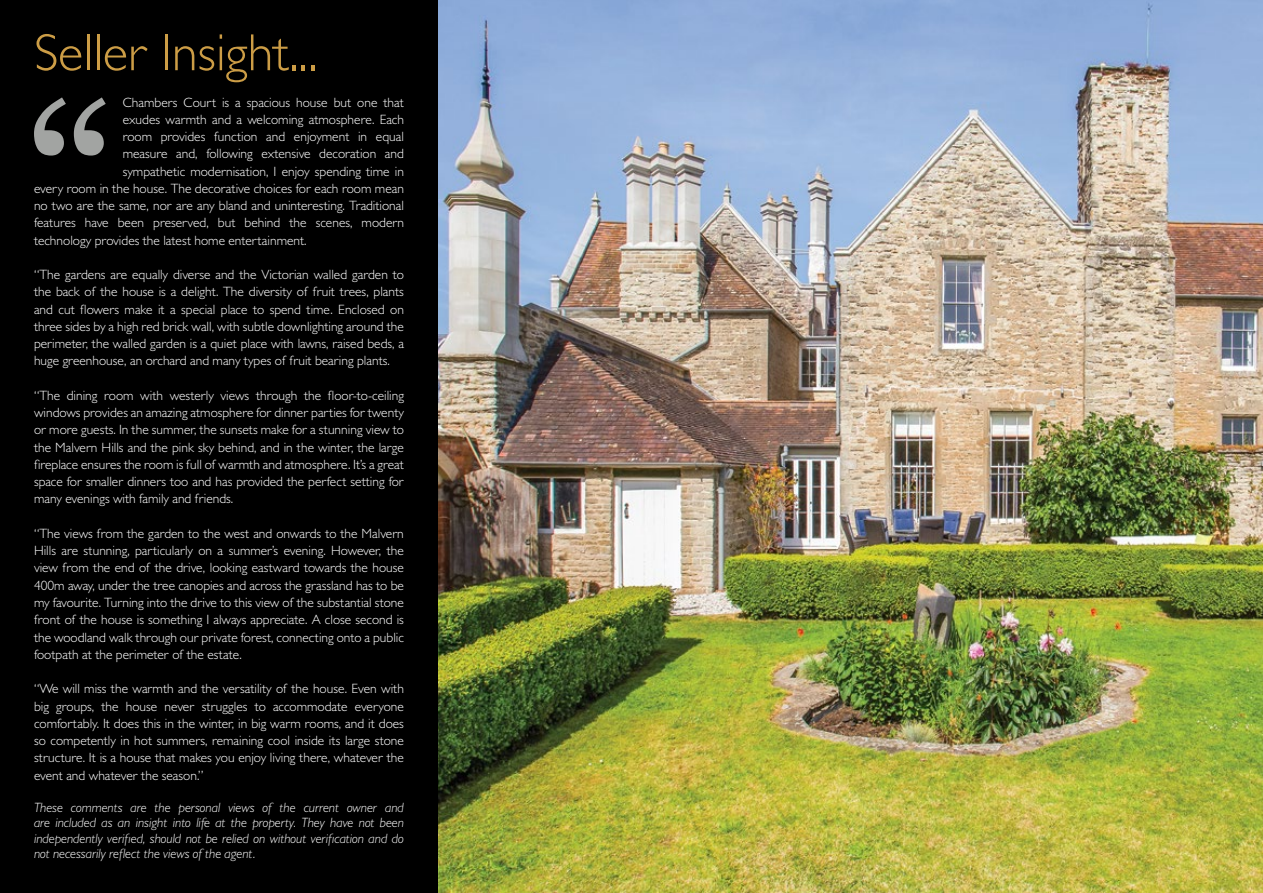
<style>
.page{position:relative;width:1263px;height:893px;background:#fff}
.page>*{position:absolute;margin:0;border:0;box-sizing:border-box;transform-origin:0 0}
.t1{font:300 52.5px "Gill Sans";color:#cc9d46}
.t2{font:300 13.5px/17.2px "Gill Sans";color:#fff;text-align:justify}
.t3{font:italic 300 13.5px/15.3px "Gill Sans";color:#fff;text-align:justify}
</style>
<div class="page">
<div style="left:0;top:0;width:438px;height:893px;background:#000"></div>
<svg style="left:34px;top:97px;width:72px;height:59px"></svg>
<img style="left:438px;top:0;width:825px;height:893px">
<h1 class="t1" style="left:34px;top:21px;width:285px">Seller Insight...</h1>
<p class="t2" style="left:123px;top:93px;width:283px">Chambers Court is a spacious house but one that</p>
<p class="t2" style="left:123px;top:110px;width:283px">exudes warmth and a welcoming atmosphere. Each</p>
<p class="t2" style="left:123px;top:128px;width:283px">room provides function and enjoyment in equal</p>
<p class="t2" style="left:123px;top:145px;width:283px">measure and, following extensive decoration and</p>
<p class="t2" style="left:123px;top:162px;width:283px">sympathetic modernisation, I enjoy spending time in</p>
<p class="t2" style="left:34px;top:179px;width:371px">every room in the house. The decorative choices for each room mean</p>
<p class="t2" style="left:34px;top:197px;width:371px">no two are the same, nor are any bland and uninteresting. Traditional</p>
<p class="t2" style="left:34px;top:214px;width:371px">features have been preserved, but behind the scenes, modern</p>
<p class="t2" style="left:34px;top:231px;width:274px">technology provides the latest home entertainment.</p>
<p class="t2" style="left:34px;top:266px;width:371px">“The gardens are equally diverse and the Victorian walled garden to the back of the house is a delight. The diversity of fruit trees, plants and cut flowers make it a special place to spend time. Enclosed on three sides by a high red brick wall, with subtle downlighting around the perimeter, the walled garden is a quiet place with lawns, raised beds, a huge greenhouse, an orchard and many types of fruit bearing plants.</p>
<p class="t2" style="left:34px;top:387px;width:371px">“The dining room with westerly views through the floor-to-ceiling windows provides an amazing atmosphere for dinner parties for twenty or more guests. In the summer, the sunsets make for a stunning view to the Malvern Hills and the pink sky behind, and in the winter, the large fireplace ensures the room is full of warmth and atmosphere. It’s a great space for smaller dinners too and has provided the perfect setting for many evenings with family and friends.</p>
<p class="t2" style="left:34px;top:525px;width:371px">“The views from the garden to the west and onwards to the Malvern Hills are stunning, particularly on a summer’s evening. However, the view from the end of the drive, looking eastward towards the house 400m away, under the tree canopies and across the grassland has to be my favourite. Turning into the drive to this view of the substantial stone front of the house is something I always appreciate. A close second is the woodland walk through our private forest, connecting onto a public footpath at the perimeter of the estate.</p>
<p class="t2" style="left:34px;top:680px;width:371px">“We will miss the warmth and the versatility of the house. Even with big groups, the house never struggles to accommodate everyone comfortably. It does this in the winter, in big warm rooms, and it does so competently in hot summers, remaining cool inside its large stone structure. It is a house that makes you enjoy living there, whatever the event and whatever the season.”</p>
<p class="t3" style="left:34px;top:800px;width:371px">These comments are the personal views of the current owner and are included as an insight into life at the property. They have not been independently verified, should not be relied on without verification and do not necessarily reflect the views of the agent.</p>
</div>
